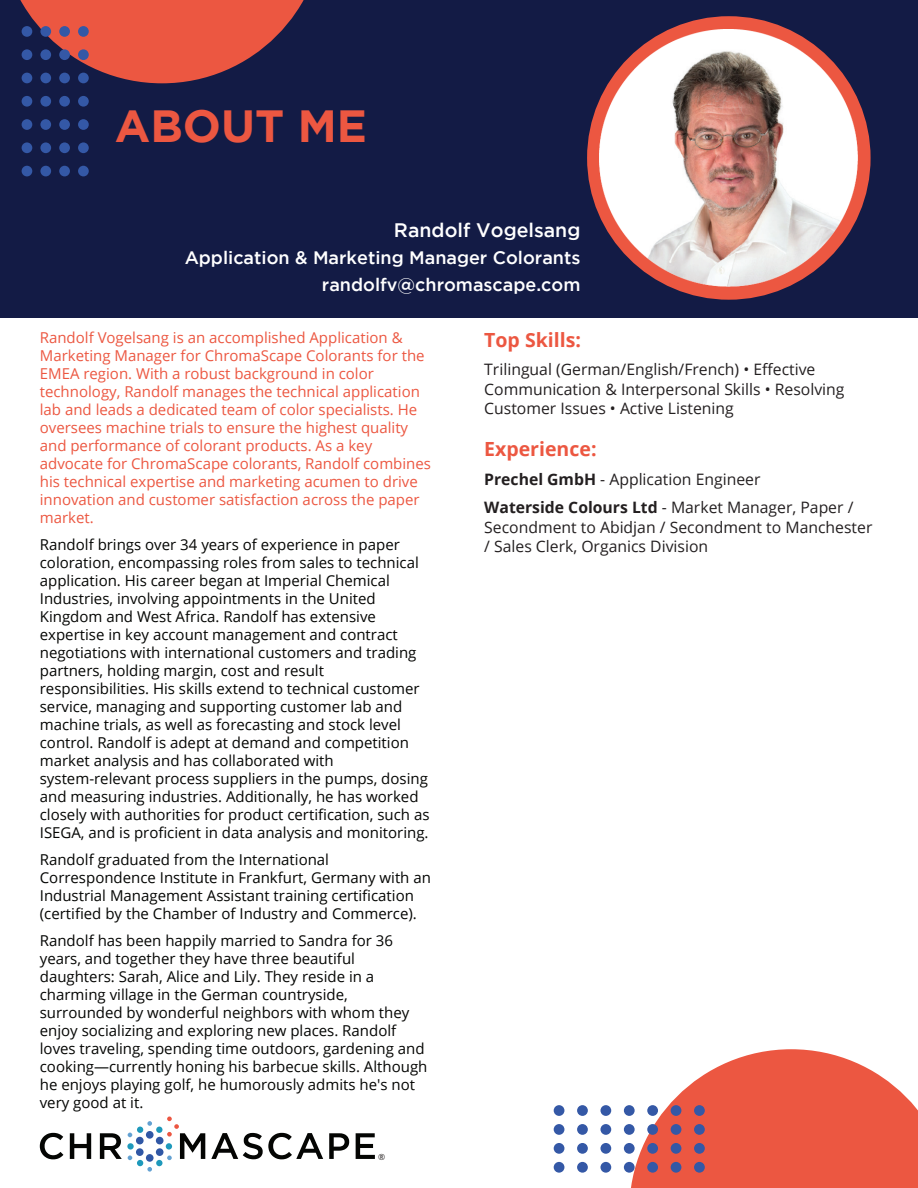
<style>
.page{position:relative;width:918px;height:1188px;background:#fff}
.page>*{position:absolute;margin:0;border:0;box-sizing:border-box;transform-origin:0 0}
.t1{font:700 45px "Gotham";color:#ec5741}
.t2{font:700 19.5px "Open Sans";color:#ec5741}
.t3{font:500 19.5px "Gotham";color:#fff}
.t4{font:500 18px/27px "Gotham";color:#fff;text-align:right}
.t5{font:15.75px/19.5px "Open Sans";color:#231f20}
.t6{font:15px/18px "Open Sans";color:#040503}
.t7{font:15px/18px "Open Sans";color:#ec5741}
.t8{font:8.55px "Open Sans";color:#231f20}
.s1{font-weight:700}
</style>
<div class="page">
<div style="left:0;top:0;width:918px;height:317px;background:#131b45"></div>
<svg style="left:629px;top:1049px;width:289px;height:139px"></svg>
<div style="left:694px;top:1105px;width:11px;height:11px;background:#3458a6;border-radius:50%"></div>
<div style="left:694px;top:1124px;width:11px;height:11px;background:#3458a6;border-radius:50%"></div>
<div style="left:694px;top:1143px;width:11px;height:11px;background:#3458a6;border-radius:50%"></div>
<div style="left:694px;top:1162px;width:11px;height:11px;background:#3458a6;border-radius:50%"></div>
<div style="left:671px;top:1105px;width:10px;height:11px;background:#3458a6;border-radius:50%"></div>
<div style="left:671px;top:1124px;width:10px;height:11px;background:#3458a6;border-radius:50%"></div>
<div style="left:671px;top:1143px;width:10px;height:11px;background:#3458a6;border-radius:50%"></div>
<div style="left:671px;top:1162px;width:10px;height:11px;background:#3458a6;border-radius:50%"></div>
<div style="left:647px;top:1105px;width:11px;height:11px;background:#3458a6;border-radius:50%"></div>
<div style="left:647px;top:1124px;width:11px;height:11px;background:#3458a6;border-radius:50%"></div>
<div style="left:647px;top:1143px;width:11px;height:11px;background:#3458a6;border-radius:50%"></div>
<div style="left:647px;top:1162px;width:11px;height:11px;background:#3458a6;border-radius:50%"></div>
<div style="left:624px;top:1105px;width:11px;height:11px;background:#3458a6;border-radius:50%"></div>
<div style="left:624px;top:1124px;width:11px;height:11px;background:#3458a6;border-radius:50%"></div>
<div style="left:624px;top:1143px;width:11px;height:11px;background:#3458a6;border-radius:50%"></div>
<div style="left:624px;top:1162px;width:11px;height:11px;background:#3458a6;border-radius:50%"></div>
<div style="left:600px;top:1105px;width:11px;height:11px;background:#3458a6;border-radius:50%"></div>
<div style="left:600px;top:1124px;width:11px;height:11px;background:#3458a6;border-radius:50%"></div>
<div style="left:600px;top:1143px;width:11px;height:11px;background:#3458a6;border-radius:50%"></div>
<div style="left:600px;top:1162px;width:11px;height:11px;background:#3458a6;border-radius:50%"></div>
<div style="left:577px;top:1105px;width:11px;height:11px;background:#3458a6;border-radius:50%"></div>
<div style="left:577px;top:1124px;width:11px;height:11px;background:#3458a6;border-radius:50%"></div>
<div style="left:577px;top:1143px;width:11px;height:11px;background:#3458a6;border-radius:50%"></div>
<div style="left:577px;top:1162px;width:11px;height:11px;background:#3458a6;border-radius:50%"></div>
<div style="left:554px;top:1105px;width:10px;height:11px;background:#3458a6;border-radius:50%"></div>
<div style="left:554px;top:1124px;width:10px;height:11px;background:#3458a6;border-radius:50%"></div>
<div style="left:554px;top:1143px;width:10px;height:11px;background:#3458a6;border-radius:50%"></div>
<div style="left:554px;top:1162px;width:10px;height:11px;background:#3458a6;border-radius:50%"></div>
<svg style="left:40px;top:1133px;width:23px;height:26px"></svg>
<svg style="left:70px;top:1133px;width:21px;height:26px"></svg>
<svg style="left:100px;top:1133px;width:22px;height:26px"></svg>
<svg style="left:211px;top:1133px;width:112px;height:26px"></svg>
<svg style="left:329px;top:1133px;width:20px;height:26px"></svg>
<svg style="left:356px;top:1133px;width:19px;height:26px"></svg>
<svg style="left:128px;top:1117px;width:77px;height:55px"></svg>
<svg style="left:20px;top:0;width:284px;height:83px"></svg>
<div style="left:22px;top:26px;width:10px;height:11px;background:#3458a6;border-radius:50%"></div>
<div style="left:40px;top:26px;width:11px;height:11px;background:#3458a6;border-radius:50%"></div>
<div style="left:59px;top:26px;width:11px;height:11px;background:#3458a6;border-radius:50%"></div>
<div style="left:78px;top:26px;width:11px;height:11px;background:#3458a6;border-radius:50%"></div>
<div style="left:22px;top:49px;width:10px;height:11px;background:#3458a6;border-radius:50%"></div>
<div style="left:40px;top:49px;width:11px;height:11px;background:#3458a6;border-radius:50%"></div>
<div style="left:59px;top:49px;width:11px;height:11px;background:#3458a6;border-radius:50%"></div>
<div style="left:78px;top:49px;width:11px;height:11px;background:#3458a6;border-radius:50%"></div>
<div style="left:22px;top:73px;width:10px;height:10px;background:#3458a6;border-radius:50%"></div>
<div style="left:40px;top:73px;width:11px;height:10px;background:#3458a6;border-radius:50%"></div>
<div style="left:59px;top:73px;width:11px;height:10px;background:#3458a6;border-radius:50%"></div>
<div style="left:78px;top:73px;width:11px;height:10px;background:#3458a6;border-radius:50%"></div>
<div style="left:22px;top:96px;width:10px;height:11px;background:#3458a6;border-radius:50%"></div>
<div style="left:40px;top:96px;width:11px;height:11px;background:#3458a6;border-radius:50%"></div>
<div style="left:59px;top:96px;width:11px;height:11px;background:#3458a6;border-radius:50%"></div>
<div style="left:78px;top:96px;width:11px;height:11px;background:#3458a6;border-radius:50%"></div>
<div style="left:22px;top:119px;width:10px;height:11px;background:#3458a6;border-radius:50%"></div>
<div style="left:40px;top:119px;width:11px;height:11px;background:#3458a6;border-radius:50%"></div>
<div style="left:59px;top:119px;width:11px;height:11px;background:#3458a6;border-radius:50%"></div>
<div style="left:78px;top:119px;width:11px;height:11px;background:#3458a6;border-radius:50%"></div>
<div style="left:22px;top:142px;width:10px;height:11px;background:#3458a6;border-radius:50%"></div>
<div style="left:40px;top:142px;width:11px;height:11px;background:#3458a6;border-radius:50%"></div>
<div style="left:59px;top:142px;width:11px;height:11px;background:#3458a6;border-radius:50%"></div>
<div style="left:78px;top:142px;width:11px;height:11px;background:#3458a6;border-radius:50%"></div>
<div style="left:22px;top:166px;width:10px;height:10px;background:#3458a6;border-radius:50%"></div>
<div style="left:40px;top:166px;width:11px;height:10px;background:#3458a6;border-radius:50%"></div>
<div style="left:59px;top:166px;width:11px;height:10px;background:#3458a6;border-radius:50%"></div>
<div style="left:78px;top:166px;width:11px;height:10px;background:#3458a6;border-radius:50%"></div>
<div style="left:587px;top:16px;width:284px;height:284px;background:#ec5741;border-radius:50%"></div>
<img style="left:600px;top:29px;width:258px;height:258px">
<h1 class="t1" style="left:115px;top:101px;width:254px">ABOUT ME</h1>
<h2 class="t3" style="left:394px;top:219px;width:188px">Randolf Vogelsang</h2>
<p class="t4" style="left:185px;top:243px;width:397px">Application &amp; Marketing Manager Colorants randolfv@chromascape.com</p>
<p class="t7" style="left:40px;top:329px;width:393px">Randolf Vogelsang is an accomplished Application &amp; Marketing Manager for ChromaScape Colorants for the EMEA region. With a robust background in color technology, Randolf manages the technical application lab and leads a dedicated team of color specialists. He oversees machine trials to ensure the highest quality and performance of colorant products. As a key advocate for ChromaScape colorants, Randolf combines his technical expertise and marketing acumen to drive innovation and customer satisfaction across the paper market.</p>
<p class="t6" style="left:40px;top:536px;width:391px">Randolf brings over 34 years of experience in paper coloration, encompassing roles from sales to technical application. His career began at Imperial Chemical Industries, involving appointments in the United Kingdom and West Africa. Randolf has extensive expertise in key account management and contract negotiations with international customers and trading partners, holding margin, cost and result responsibilities. His skills extend to technical customer service, managing and supporting customer lab and machine trials, as well as forecasting and stock level control. Randolf is adept at demand and competition market analysis and has collaborated with system-relevant process suppliers in the pumps, dosing and measuring industries. Additionally, he has worked closely with authorities for product certification, such as ISEGA, and is proficient in data analysis and monitoring.</p>
<p class="t6" style="left:40px;top:851px;width:393px">Randolf graduated from the International Correspondence Institute in Frankfurt, Germany with an Industrial Management Assistant training certification (certified by the Chamber of Industry and Commerce).</p>
<p class="t6" style="left:40px;top:932px;width:389px">Randolf has been happily married to Sandra for 36 years, and together they have three beautiful daughters: Sarah, Alice and Lily. They reside in a charming village in the German countryside, surrounded by wonderful neighbors with whom they enjoy socializing and exploring new places. Randolf loves traveling, spending time outdoors, gardening and cooking—currently honing his barbecue skills. Although he enjoys playing golf, he humorously admits he's not very good at it.</p>
<p class="t8" style="left:378px;top:1151px;width:9px">®</p>
<h2 class="t2" style="left:484px;top:326px;width:98px">Top Skills:</h2>
<p class="t5" style="left:484px;top:359px;width:362px">Trilingual (German/English/French) • Effective<br>Communication &amp; Interpersonal Skills • Resolving<br>Customer Issues • Active Listening</p>
<h2 class="t2" style="left:484px;top:436px;width:114px">Experience:</h2>
<p class="t5" style="left:484px;top:464px;width:371px;line-height:28.5px"><span class="s1">Prechel GmbH</span> - Application Engineer<br><span class="s1">Waterside Colours Ltd</span> - Market Manager, Paper /</p>
<p class="t5" style="left:484px;top:517px;width:390px">Secondment to Abidjan / Secondment to Manchester / Sales Clerk, Organics Division</p>
</div>
